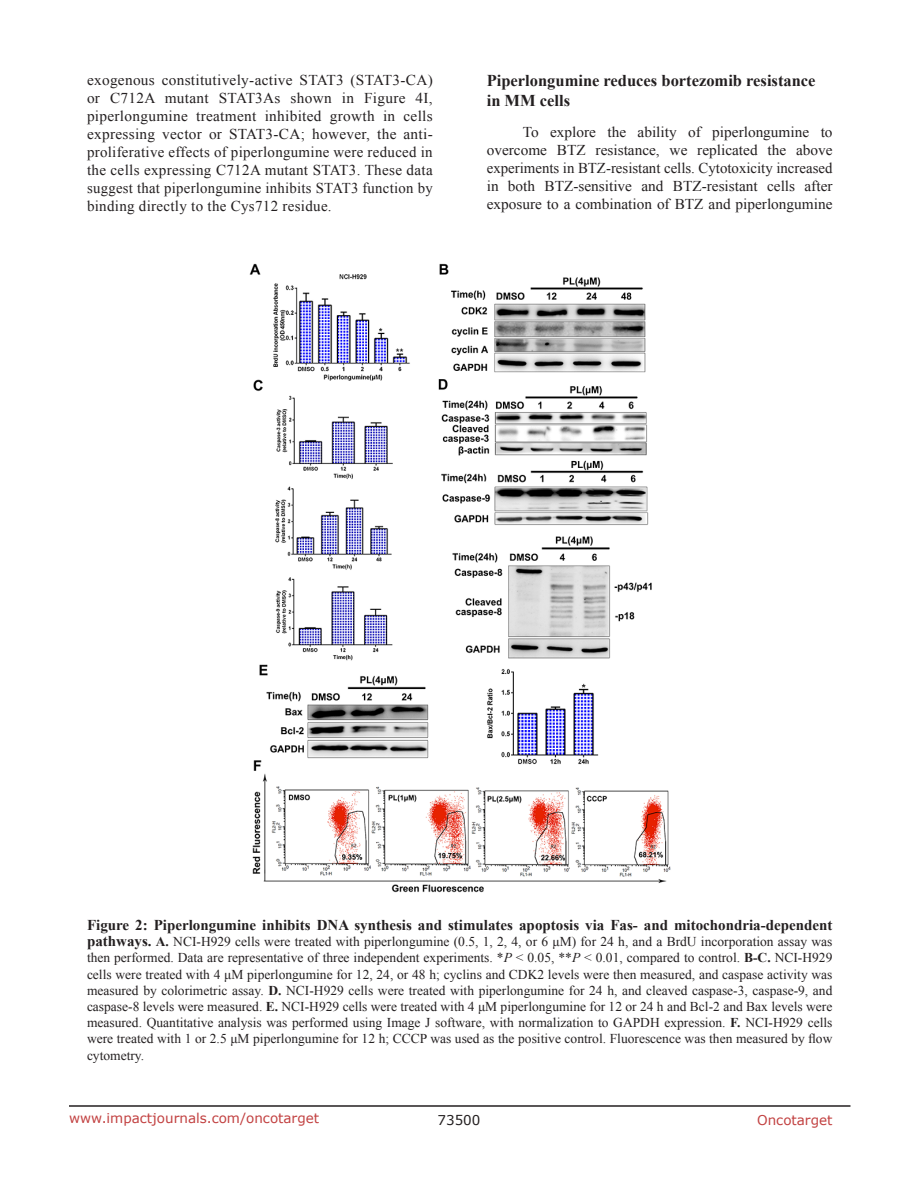
<style>
.page{position:relative;width:918px;height:1188px;background:#fff}
.page>*{position:absolute;margin:0;border:0;box-sizing:border-box;transform-origin:0 0}
.SubHeading{font:700 16.5px/19.8px "Times New Roman";color:#231f20}
.BodyText{font:15px/18px "Times New Roman";color:#231f20;text-align:justify}
.figuretext{font:700 15px "Times New Roman";color:#231f20}
.figuretext-2{font:13.5px/16.2px "Times New Roman";color:#231f20;text-align:justify}
.t1{font:13.5px "Verdana";color:#c24141}
.t2{font:13.5px "Verdana";color:#231f20}
.s1{font-weight:700;font-size:15px}
.s2{font-weight:700}
.s3{font-style:italic}
</style>
<div class="page">
<hr style="left:69px;top:1105px;width:781px;height:2px;background:#231f20">
<img style="left:249px;top:263px;width:422px;height:630px">
<p class="BodyText" style="left:87px;top:71px;width:347px">exogenous constitutively-active STAT3 (STAT3-CA) or C712A mutant STAT3As shown in Figure 4I, piperlongumine treatment inhibited growth in cells expressing vector or STAT3-CA; however, the anti&shy;proliferative effects of piperlongumine were reduced in the cells expressing C712A mutant STAT3. These data suggest that piperlongumine inhibits STAT3 function by binding directly to the Cys712 residue.</p>
<p class="SubHeading" style="left:487px;top:70px;width:330px">Piperlongumine reduces bortezomib resistance in MM cells</p>
<p class="BodyText" style="left:487px;top:123px;width:347px;text-indent:36px">To explore the ability of piperlongumine to overcome BTZ resistance, we replicated the above experiments in BTZ-resistant cells. Cytotoxicity increased in both BTZ-sensitive and BTZ-resistant cells after exposure to a combination of BTZ and piperlongumine</p>
<p class="figuretext" style="left:87px;top:915px;width:747px">Figure 2: Piperlongumine inhibits DNA synthesis and stimulates apoptosis via Fas- and mitochondria-dependent</p>
<p class="figuretext-2" style="left:87px;top:933px;width:747px"><span class="s1">pathways.</span> <span class="s2">A.</span> NCI-H929 cells were treated with piperlongumine (0.5, 1, 2, 4, or 6 μM) for 24 h, and a BrdU incorporation assay was then performed. Data are representative of three independent experiments. *<span class="s3">P</span> &lt; 0.05, **<span class="s3">P</span> &lt; 0.01, compared to control. <span class="s2">B-C.</span> NCI-H929 cells were treated with 4 μM piperlongumine for 12, 24, or 48 h; cyclins and CDK2 levels were then measured, and caspase activity was measured by colorimetric assay. <span class="s2">D.</span> NCI-H929 cells were treated with piperlongumine for 24 h, and cleaved caspase-3, caspase-9, and caspase-8 levels were measured. <span class="s2">E.</span> NCI-H929 cells were treated with 4 μM piperlongumine for 12 or 24 h and Bcl-2 and Bax levels were measured. Quantitative analysis was performed using Image J software, with normalization to GAPDH expression. <span class="s2">F.</span> NCI-H929 cells were treated with 1 or 2.5 μM piperlongumine for 12 h; CCCP was used as the positive control. Fluorescence was then measured by flow cytometry.</p>
<p class="t1" style="left:69px;top:1109px;width:252px">www.impactjournals.com/oncotarget</p>
<p class="t2" style="left:438px;top:1111px;width:44px">73500</p>
<p class="t1" style="left:757px;top:1111px;width:77px">Oncotarget</p>
</div>
